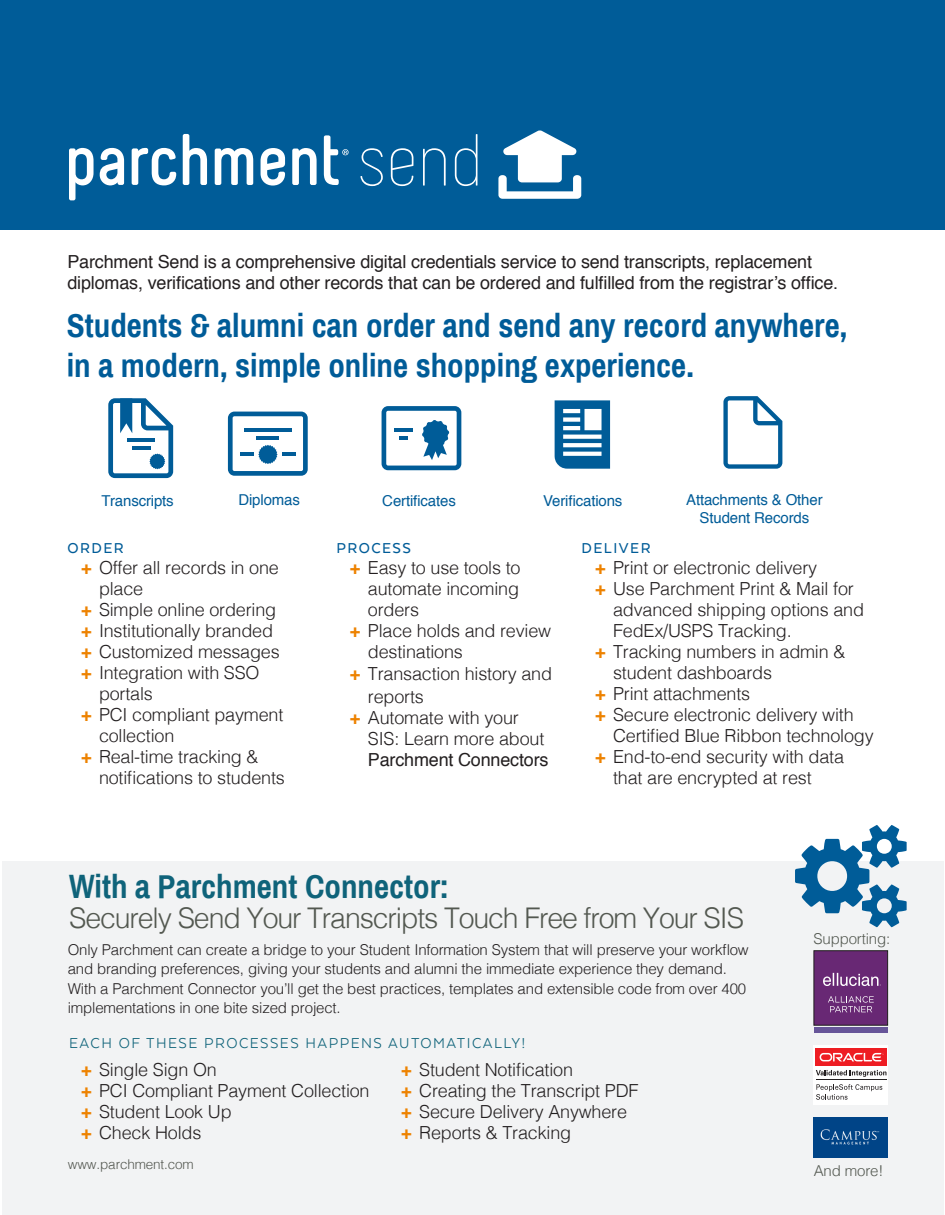
<style>
.page{position:relative;width:945px;height:1215px;background:#fff}
.page>*{position:absolute;margin:0;border:0;box-sizing:border-box;transform-origin:0 0}
.t1{font:300 73.5px "Melbourne";color:#fff}
.t2{font:700 33px "Archivo Narrow";color:#005c98}
.t3{font:700 33px "Archivo Narrow";color:#0f637a}
.intro_Text{font:300 28.5px "Helvetica";letter-spacing:-.04em;color:#535850}
.t4{font:300 18px/21px "Helvetica";letter-spacing:-.01em;color:#231f20}
.new_body{font:18px/21px "Helvetica";letter-spacing:-.01em;color:#231f20}
.SUBHEADS{font:16.5px "Texta Alt";letter-spacing:.09em;color:#0f637a}
.SUBHEADS-2{font:500 16.5px "Texta Alt";letter-spacing:.09em;color:#005c98}
.new_body-2{font:300 15px/19.5px "Helvetica";letter-spacing:-.01em;color:#231f20}
.small_body_Bold{font:15px/18px "Helvetica";letter-spacing:-.01em;color:#005c98;text-align:center}
.small_body{font:300 15px "Helvetica";letter-spacing:-.01em;color:#535850}
.small_body-2{font:300 13.5px "Helvetica";letter-spacing:-.01em;color:#52564f}
.s1{font-weight:700;color:#ed8200}
.s2{font-weight:400}
</style>
<div class="page">
<div style="left:0;top:0;width:945px;height:230px;background:#005c98"></div>
<svg style="left:69px;top:148px;width:25px;height:52px"></svg>
<svg style="left:100px;top:148px;width:24px;height:37px"></svg>
<svg style="left:132px;top:148px;width:44px;height:37px"></svg>
<svg style="left:183px;top:134px;width:24px;height:51px"></svg>
<svg style="left:215px;top:148px;width:38px;height:37px"></svg>
<svg style="left:261px;top:148px;width:24px;height:38px"></svg>
<svg style="left:292px;top:148px;width:25px;height:37px"></svg>
<svg style="left:324px;top:135px;width:25px;height:50px"></svg>
<svg style="left:498px;top:130px;width:83px;height:69px"></svg>
<div style="left:2px;top:861px;width:942px;height:354px;background:#f2f3f4"></div>
<svg style="left:555px;top:400px;width:55px;height:69px"></svg>
<svg style="left:382px;top:406px;width:79px;height:64px"></svg>
<svg style="left:723px;top:396px;width:59px;height:73px"></svg>
<svg style="left:228px;top:412px;width:80px;height:64px"></svg>
<hr style="left:257px;top:436px;width:22px;height:4px;background:#005c98">
<hr style="left:282px;top:453px;width:14px;height:3px;background:#005c98">
<svg style="left:795px;top:825px;width:112px;height:102px"></svg>
<div style="left:814px;top:951px;width:74px;height:74px;background:#682874;border:1px solid #201d1e"></div>
<svg style="left:828px;top:996px;width:46px;height:16px"></svg>
<div style="left:814px;top:1027px;width:74px;height:6px;background:#675599"></div>
<svg style="left:823px;top:973px;width:58px;height:13px"></svg>
<img style="left:814px;top:1118px;width:74px;height:40px">
<div style="left:814px;top:1046px;width:74px;height:59px;background:#fff"></div>
<hr style="left:816px;top:1080px;width:71px;height:1px;background:#231f20">
<div style="left:816px;top:1049px;width:71px;height:17px;background:#ee1d23"></div>
<svg style="left:820px;top:1053px;width:64px;height:8px"></svg>
<svg style="left:816px;top:1070px;width:70px;height:7px"></svg>
<svg style="left:816px;top:1084px;width:66px;height:16px"></svg>
<svg style="left:108px;top:398px;width:65px;height:80px"></svg>
<h1 class="t1" style="left:357px;top:122px;width:127px">send</h1>
<p class="new_body" style="left:68px;top:251px;width:772px">Parchment Send is a comprehensive digital credentials service to send transcripts, replacement diplomas, verifications and other records that can be ordered and fulfilled from the registrar’s office.</p>
<p class="t2" style="left:67px;top:306px;width:782px">Students &amp; alumni can order and send any record anywhere,</p>
<p class="t2" style="left:67px;top:345px;width:629px">in a modern, simple online shopping experience.</p>
<p class="small_body_Bold" style="left:102px;top:493px;width:74px">Transcripts</p>
<p class="small_body_Bold" style="left:238px;top:491px;width:63px">Diplomas</p>
<p class="small_body_Bold" style="left:382px;top:493px;width:75px">Certificates</p>
<p class="small_body_Bold" style="left:543px;top:493px;width:81px">Verifications</p>
<p class="small_body_Bold" style="left:686px;top:491px;width:138px">Attachments &amp; Other<br>Student Records</p>
<p class="SUBHEADS-2" style="left:68px;top:540px;width:58px">ORDER</p>
<p class="t4" style="left:99px;top:556px;width:181px;text-indent:-18px"><span class="s1">+</span> Offer all records in one place</p>
<p class="t4" style="left:81px;top:598px;width:197px"><span class="s1">+</span> Simple online ordering</p>
<p class="t4" style="left:81px;top:619px;width:194px"><span class="s1">+</span> Institutionally branded</p>
<p class="t4" style="left:81px;top:640px;width:200px"><span class="s1">+</span> Customized messages</p>
<p class="t4" style="left:99px;top:661px;width:162px;text-indent:-18px"><span class="s1">+</span> Integration with SSO portals</p>
<p class="t4" style="left:99px;top:703px;width:186px;text-indent:-18px"><span class="s1">+</span> PCI compliant payment collection</p>
<p class="t4" style="left:99px;top:745px;width:187px;text-indent:-18px"><span class="s1">+</span> Real-time tracking &amp; notifications to students</p>
<p class="SUBHEADS-2" style="left:336px;top:539px;width:76px">PROCESS</p>
<p class="t4" style="left:368px;top:556px;width:154px;text-align:justify;text-indent:-18px"><span class="s1">+</span> Easy to use tools to automate incoming orders</p>
<p class="t4" style="left:368px;top:619px;width:185px;text-indent:-18px"><span class="s1">+</span> Place holds and review destinations</p>
<p class="t4" style="left:368px;top:661px;width:186px;line-height:22.5px;text-indent:-18px"><span class="s1">+</span> Transaction history and reports</p>
<p class="t4" style="left:368px;top:706px;width:182px;text-indent:-18px"><span class="s1">+</span> Automate with your<br>SIS: Learn more about<br><span class="s2">Parchment Connectors</span></p>
<p class="SUBHEADS-2" style="left:582px;top:539px;width:70px">DELIVER</p>
<p class="t4" style="left:595px;top:556px;width:224px"><span class="s1">+</span> Print or electronic delivery</p>
<p class="t4" style="left:613px;top:577px;width:253px;text-indent:-18px"><span class="s1">+</span> Use Parchment Print &amp; Mail for advanced shipping options and<br>FedEx/USPS Tracking.</p>
<p class="t4" style="left:613px;top:640px;width:234px;text-indent:-18px"><span class="s1">+</span> Tracking numbers in admin &amp; student dashboards</p>
<p class="t4" style="left:595px;top:682px;width:157px"><span class="s1">+</span> Print attachments</p>
<p class="t4" style="left:613px;top:703px;width:262px;text-indent:-18px"><span class="s1">+</span> Secure electronic delivery with<br>Certified Blue Ribbon technology</p>
<p class="t4" style="left:613px;top:745px;width:233px;text-indent:-18px"><span class="s1">+</span> End-to-end security with data that are encrypted at rest</p>
<p class="t3" style="left:69px;top:867px;width:382px">With a Parchment Connector:</p>
<p class="intro_Text" style="left:69px;top:894px;width:676px">Securely Send Your Transcripts Touch Free from Your SIS</p>
<p class="new_body-2" style="left:68px;top:939px;width:683px">Only Parchment can create a bridge to your Student Information System that will preserve your workflow and branding preferences, giving your students and alumni the immediate experience they demand.<br>With a Parchment Connector you’ll get the best practices, templates and extensible code from over 400 implementations in one bite sized project.</p>
<p class="SUBHEADS" style="left:69px;top:1035px;width:457px">EACH OF THESE PROCESSES HAPPENS AUTOMATICALLY!</p>
<p class="t4" style="left:81px;top:1058px;width:137px"><span class="s1">+</span> Single Sign On</p>
<p class="t4" style="left:81px;top:1079px;width:290px"><span class="s1">+</span> PCI Compliant Payment Collection</p>
<p class="t4" style="left:81px;top:1100px;width:152px"><span class="s1">+</span> Student Look Up</p>
<p class="t4" style="left:81px;top:1121px;width:122px"><span class="s1">+</span> Check Holds</p>
<p class="small_body-2" style="left:68px;top:1152px;width:128px">www.parchment.com</p>
<p class="t4" style="left:401px;top:1058px;width:173px"><span class="s1">+</span> Student Notification</p>
<p class="t4" style="left:401px;top:1079px;width:239px"><span class="s1">+</span> Creating the Transcript PDF</p>
<p class="t4" style="left:401px;top:1100px;width:227px"><span class="s1">+</span> Secure Delivery Anywhere</p>
<p class="t4" style="left:401px;top:1121px;width:171px"><span class="s1">+</span> Reports &amp; Tracking</p>
<p class="small_body" style="left:814px;top:926px;width:78px">Supporting:</p>
<p class="small_body" style="left:814px;top:1158px;width:71px">And more!</p>
</div>
